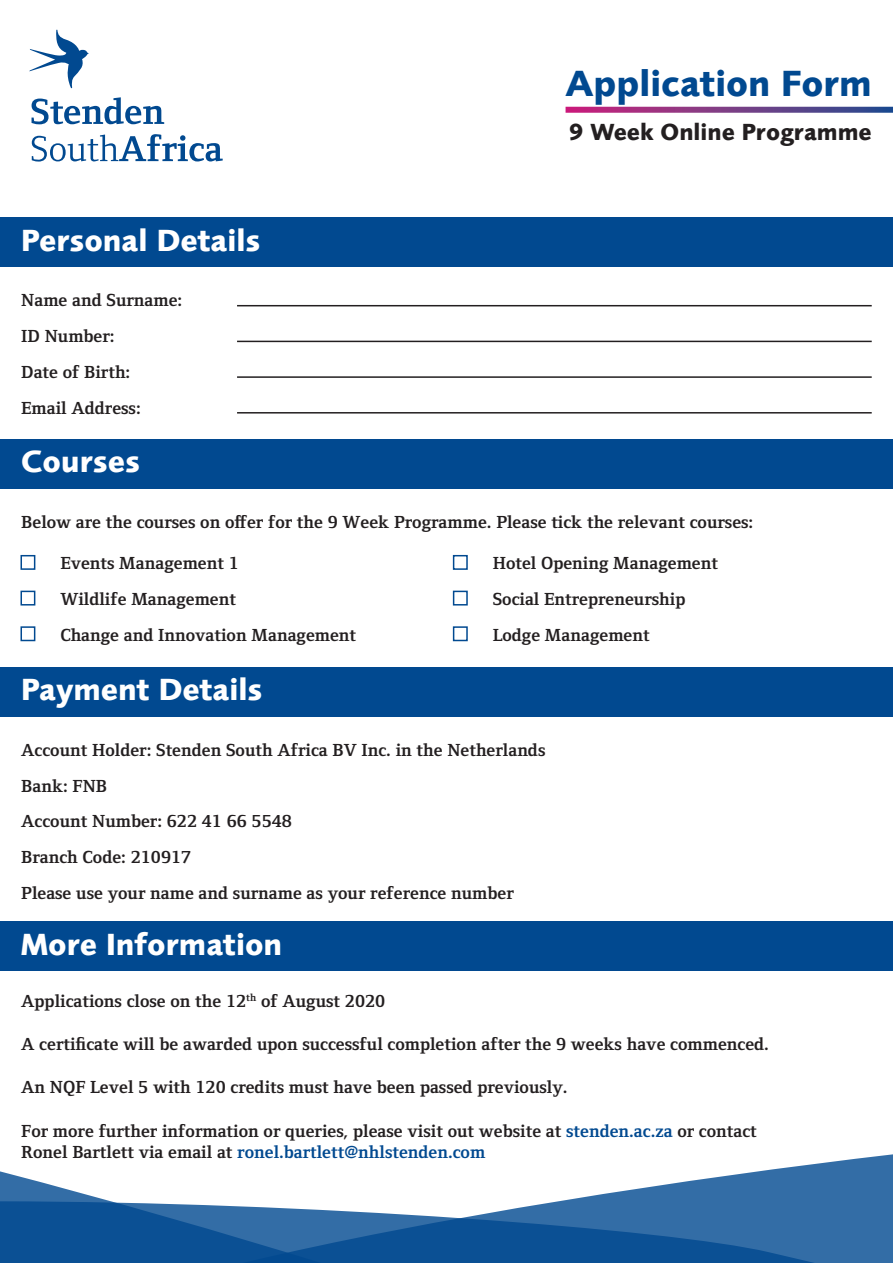
<style>
.page{position:relative;width:893px;height:1263px;background:#fff}
.page>*{position:absolute;margin:0;border:0;box-sizing:border-box;transform-origin:0 0}
.t1{font:700 37.5px "Foundry Sans W08";color:#014990}
.t2{font:700 31.5px "Foundry Sans W08";color:#fff}
.t3{font:700 24px "Foundry Sans W08";color:#231f20}
.t4{font:700 18px/35.7px "Foundry Form Serif W04";color:#231f20}
.s1{color:#014990}
</style>
<div class="page">
<svg style="left:566px;top:107px;width:327px;height:6px;background:#7f428a"></svg>
<svg style="left:32px;top:97px;width:132px;height:27px"></svg>
<svg style="left:32px;top:134px;width:191px;height:28px"></svg>
<svg style="left:29px;top:29px;width:60px;height:60px"></svg>
<div style="left:0;top:217px;width:893px;height:50px;background:#014990"></div>
<div style="left:0;top:439px;width:893px;height:50px;background:#014990"></div>
<div style="left:0;top:667px;width:893px;height:49px;background:#014990"></div>
<div style="left:0;top:921px;width:893px;height:50px;background:#014990"></div>
<div style="left:21px;top:555px;width:14px;height:15px;border:2px solid #014990"></div>
<div style="left:21px;top:591px;width:14px;height:14px;border:2px solid #014990"></div>
<div style="left:21px;top:626px;width:14px;height:15px;border:2px solid #014990"></div>
<div style="left:453px;top:555px;width:15px;height:15px;border:2px solid #014990"></div>
<div style="left:453px;top:591px;width:15px;height:14px;border:2px solid #014990"></div>
<div style="left:453px;top:626px;width:15px;height:15px;border:2px solid #014990"></div>
<hr style="left:237px;top:305px;width:635px;height:1px;background:#231f20">
<hr style="left:237px;top:341px;width:635px;height:1px;background:#231f20">
<hr style="left:237px;top:376px;width:635px;height:2px;background:#231f20">
<hr style="left:237px;top:412px;width:635px;height:1px;background:#231f20">
<svg style="left:321px;top:1154px;width:572px;height:109px"></svg>
<svg style="left:0;top:1171px;width:321px;height:92px"></svg>
<h2 class="t2" style="left:21px;top:215px;width:241px">Personal Details</h2>
<p class="t4" style="left:21px;top:281px;width:163px">Name and Surname:<br>ID Number:<br>Date of Birth:<br>Email Address:</p>
<h2 class="t2" style="left:21px;top:437px;width:120px">Courses</h2>
<h1 class="t1" style="left:565px;top:54px;width:308px">Application Form</h1>
<h3 class="t3" style="left:569px;top:114px;width:304px">9 Week Online Programme</h3>
<p class="t4" style="left:21px;top:503px;width:734px">Below are the courses on offer for the 9 Week Programme. Please tick the relevant courses:</p>
<p class="t4" style="left:60px;top:544px;width:297px">Events Management 1<br>Wildlife Management<br>Change and Innovation Management</p>
<p class="t4" style="left:493px;top:544px;width:227px">Hotel Opening Management<br>Social Entrepreneurship<br>Lodge Management</p>
<h2 class="t2" style="left:21px;top:665px;width:243px">Payment Details</h2>
<p class="t4" style="left:21px;top:731px;width:526px">Account Holder: Stenden South Africa BV Inc. in the Netherlands Bank: FNB<br>Account Number: 622 41 66 5548<br>Branch Code: 210917<br>Please use your name and surname as your reference number</p>
<h2 class="t2" style="left:21px;top:920px;width:262px">More Information</h2>
<p class="t4" style="left:21px;top:982px;width:366px">Applications close on the 12<sup>th</sup> of August 2020</p>
<p class="t4" style="left:21px;top:1025px;width:749px">A certificate will be awarded upon successful completion after the 9 weeks have commenced.</p>
<p class="t4" style="left:21px;top:1068px;width:548px">An NQF Level 5 with 120 credits must have been passed previously.</p>
<p class="t4" style="left:21px;top:1118px;width:737px;line-height:21.6px">For more further information or queries, please visit out website at <span class="s1">stenden.ac.za</span> or contact<br>Ronel Bartlett via email at <span class="s1">ronel.bartlett@nhlstenden.com</span></p>
</div>
